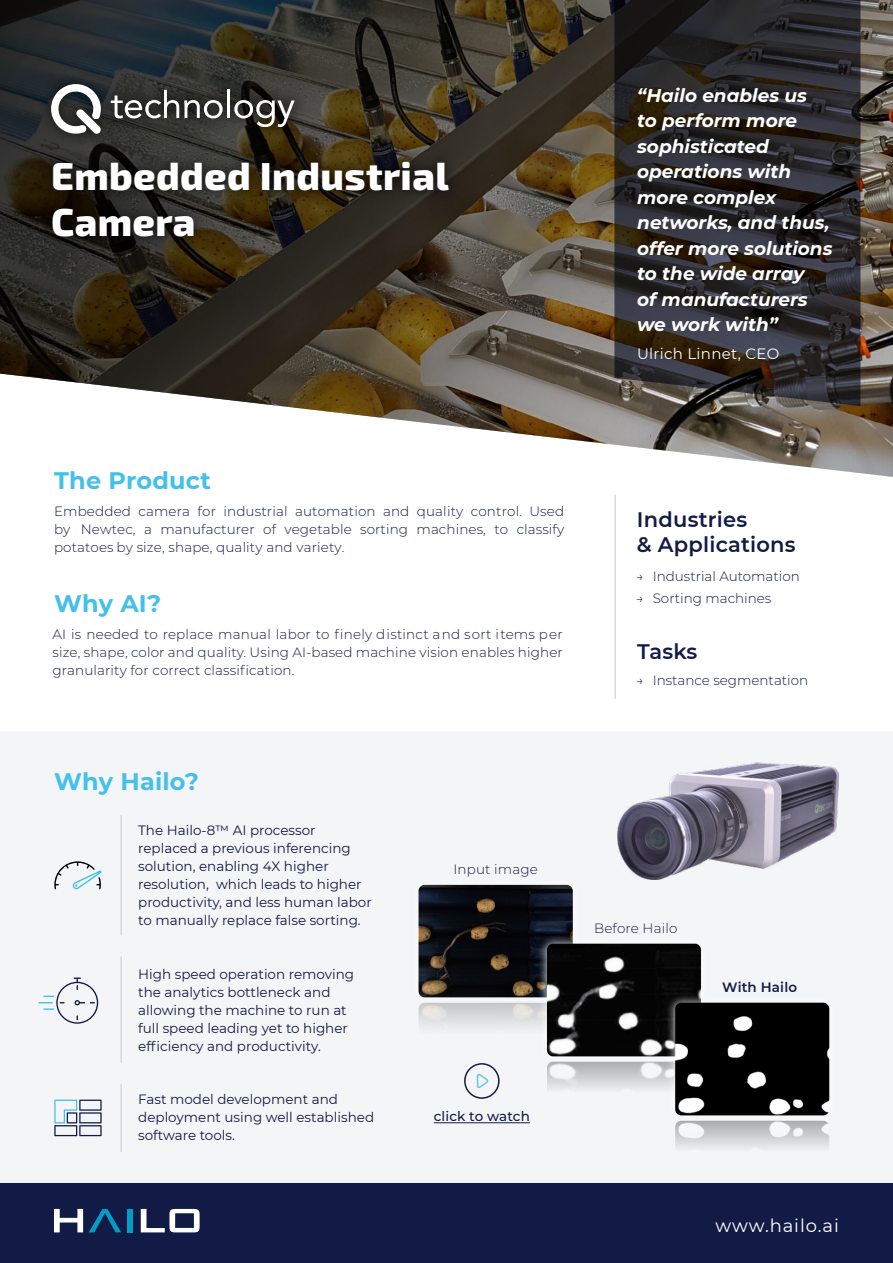
<style>
.page{position:relative;width:893px;height:1263px;background:#fff}
.page>*{position:absolute;margin:0;border:0;box-sizing:border-box;transform-origin:0 0}
.t1{font:800 39px/46.5px "Exo 2";letter-spacing:.01em;color:#fff}
.t2{font:700 24px "Montserrat";letter-spacing:.01em;color:#44c0ea}
.t3{font:600 21px/25.2px "Montserrat";letter-spacing:.01em;color:#121b45}
.t4{font:italic 700 18.45px/25.5px "Montserrat";color:#fff}
.t5{font:18px "Montserrat";letter-spacing:.05em;color:#fff}
.t6{font:15px "Montserrat";letter-spacing:.02em;color:#fff}
.t7{font:300 13.5px/18px "Montserrat";letter-spacing:.005em;color:#121b45;text-align:justify}
.t8{font:13.5px/18px "Montserrat";color:#121b45}
.t9{font:500 13.5px "Montserrat";letter-spacing:.005em;color:#121b45}
.t10{font:600 13.5px "Montserrat";letter-spacing:.01em;color:#121b45}
</style>
<div class="page">
<div style="left:0;top:731px;width:893px;height:477px;background:#f4f5f7"></div>
<div style="left:0;top:1183px;width:893px;height:80px;background:#121b45"></div>
<svg style="left:89px;top:1209px;width:32px;height:23px"></svg>
<svg style="left:54px;top:1209px;width:29px;height:23px"></svg>
<div style="left:127px;top:1209px;width:6px;height:23px;background:#009dc4"></div>
<svg style="left:141px;top:1209px;width:59px;height:23px"></svg>
<svg style="left:0;top:0;width:893px;height:477px"></svg>
<div style="left:39px;top:148px;width:423px;height:102px;background:#000;opacity:.5"></div>
<hr style="left:614px;top:495px;width:2px;height:204px;background:#d6d9e0">
<hr style="left:120px;top:815px;width:2px;height:120px;background:#d6d9e0">
<svg style="left:54px;top:861px;width:48px;height:28px"></svg>
<hr style="left:120px;top:956px;width:2px;height:107px;background:#d6d9e0">
<svg style="left:38px;top:977px;width:60px;height:47px"></svg>
<svg style="left:614px;top:0;width:246px;height:406px;background:#2d2a2b"></svg>
<div style="left:37px;top:70px;width:270px;height:77px;background:#000;opacity:.5"></div>
<svg style="left:49px;top:82px;width:53px;height:53px"></svg>
<svg style="left:111px;top:90px;width:112px;height:28px"></svg>
<hr style="left:227px;top:90px;width:3px;height:28px;background:#fff">
<svg style="left:234px;top:100px;width:61px;height:27px"></svg>
<hr style="left:120px;top:1084px;width:2px;height:68px;background:#d6d9e0">
<svg style="left:54px;top:1099px;width:48px;height:37px"></svg>
<img style="left:617px;top:762px;width:222px;height:118px">
<div style="left:409px;top:875px;width:173px;height:132px;background:#fff;opacity:.89"></div>
<img style="left:418px;top:885px;width:155px;height:112px">
<img style="left:418px;top:1003px;width:120px;height:24px">
<div style="left:538px;top:934px;width:172px;height:131px;background:#fff;opacity:.89"></div>
<img style="left:547px;top:944px;width:154px;height:112px">
<img style="left:547px;top:1062px;width:119px;height:27px">
<div style="left:666px;top:993px;width:172px;height:131px;background:#fff;opacity:.89"></div>
<img style="left:675px;top:1003px;width:154px;height:112px">
<img style="left:675px;top:1121px;width:154px;height:27px">
<h1 class="t1" style="left:51px;top:153px;width:399px">Embedded Industrial<br>Camera</h1>
<h3 class="t4" style="left:637px;top:84px;width:197px">“Hailo enables us<br>to perform more sophisticated operations with more complex networks, and thus, offer more solutions to the wide array<br>of manufacturers we work with”</h3>
<p class="t6" style="left:637px;top:348px;width:144px">Ulrich Linnet, CEO</p>
<h2 class="t2" style="left:54px;top:470px;width:158px">The Product</h2>
<p class="t7" style="left:54px;top:504px;width:512px">Embedded camera for industrial automation and quality control. Used by Newtec, a manufacturer of vegetable sorting machines, to classify potatoes by size, shape, quality and variety.</p>
<h2 class="t2" style="left:54px;top:593px;width:109px">Why AI?</h2>
<p class="t7" style="left:53px;top:627px;width:512px">AI is needed to replace manual labor to finely distinct and sort items per size, shape, color and quality. Using AI-based machine vision enables higher granularity for correct classification.</p>
<h3 class="t3" style="left:637px;top:508px;width:160px">Industries<br>&amp; Applications</h3>
<p class="t7" style="left:636px;top:568px;width:166px">→ Industrial Automation</p>
<p class="t7" style="left:636px;top:590px;width:137px">→ Sorting machines</p>
<h3 class="t3" style="left:637px;top:640px;width:62px">Tasks</h3>
<p class="t7" style="left:636px;top:672px;width:174px">→ Instance segmentation</p>
<h2 class="t2" style="left:54px;top:771px;width:147px">Why Hailo?</h2>
<p class="t8" style="left:138px;top:822px;width:235px">The Hailo-8™ AI processor replaced a previous inferencing solution, enabling 4X higher resolution, which leads to higher productivity, and less human labor to manually replace false sorting.</p>
<p class="t8" style="left:138px;top:966px;width:217px">High speed operation removing the analytics bottleneck and allowing the machine to run at full speed leading yet to higher efficiency and productivity.</p>
<p class="t8" style="left:138px;top:1091px;width:237px">Fast model development and deployment using well established software tools.</p>
<p class="t7" style="left:453px;top:861px;width:86px">Input image</p>
<p class="t9" style="left:434px;top:1109px;width:98px">click to watch</p>
<p class="t7" style="left:594px;top:920px;width:85px">Before Hailo</p>
<p class="t10" style="left:722px;top:981px;width:76px">With Hailo</p>
<h3 class="t5" style="left:716px;top:1219px;width:125px">www.hailo.ai</h3>
</div>
